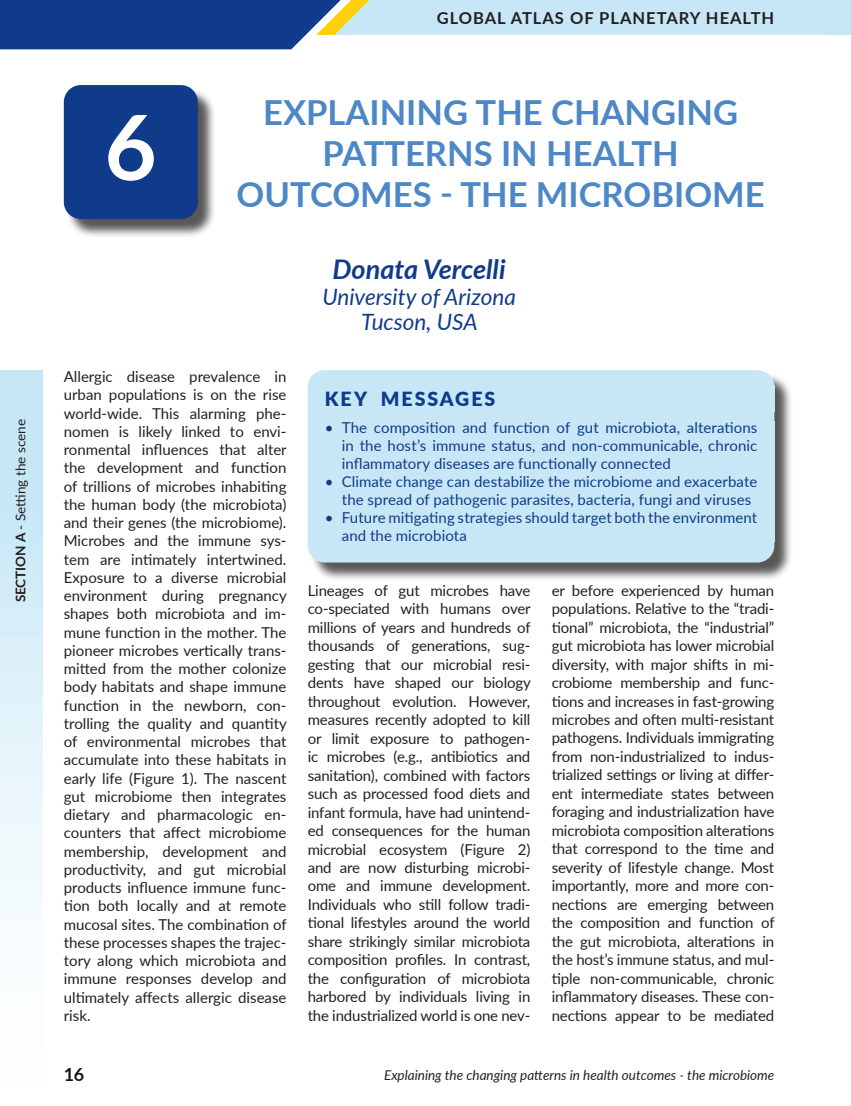
<style>
.page{position:relative;width:851px;height:1106px;background:#fff}
.page>*{position:absolute;margin:0;border:0;box-sizing:border-box;transform-origin:0 0}
.t1{font:700 90px "Lato";color:#fff}
.t2{font:700 34.5px/41.4px "Lato";color:#4d87c6;text-align:center}
.t3{font:italic 700 27px "Lato";color:#103b8a}
.t4{font:italic 22.5px/25.5px "Lato";color:#103b8a;text-align:center}
.t5{font:900 19.5px "Lato";letter-spacing:.1em;color:#103b8a}
.t6{font:700 18px "Lato";color:#171717}
.t7{font:700 16.5px "Lato";letter-spacing:.06em;color:#231f20}
.t8{font:15px/18.5px "Lato";letter-spacing:-.01em;color:#231f20;text-align:justify}
.t9{font:15px/18px "Lato";letter-spacing:.005em;color:#103b8a}
.t10{font:italic 13.5px "Lato";color:#231f20}
.t11{font:13.5px "Lato";color:#231f20}
.s1{font-weight:700}
</style>
<div class="page">
<svg style="left:0;top:0;width:850px;height:49px"></svg>
<div style="left:0;top:370px;width:43px;height:736px;background:linear-gradient(to bottom,#c0e4f5,#fff)"></div>
<div style="left:310px;top:372px;width:482px;height:209px;background:#231f20;opacity:.75"></div>
<div style="left:308px;top:370px;width:466px;height:192px;background:#c7e7f6;border-radius:17px"></div>
<div style="left:66px;top:87px;width:151px;height:151px;background:#231f20;opacity:.75"></div>
<div style="left:64px;top:85px;width:134px;height:134px;background:#103b8a;border-radius:17px"></div>
<h1 class="t1" style="left:104px;top:81px;width:54px">6</h1>
<p class="t7" style="left:436px;top:6px;width:339px">GLOBAL ATLAS OF PLANETARY HEALTH</p>
<h2 class="t2" style="left:236px;top:90px;width:529px">EXPLAINING THE CHANGING<br>PATTERNS IN HEALTH<br>OUTCOMES - THE MICROBIOME</h2>
<h3 class="t3" style="left:332px;top:249px;width:175px">Donata Vercelli</h3>
<h3 class="t4" style="left:322px;top:283px;width:195px">University of Arizona<br>Tucson, USA</h3>
<p class="t8" style="left:64px;top:367px;width:224px">Allergic disease prevalence in urban populations is on the rise world-wide. This alarming phe&shy;nomen is likely linked to envi&shy;ronmental influences that alter the development and function of trillions of microbes inhabiting the human body (the microbiota) and their genes (the microbiome).<br>Microbes and the immune sys&shy;tem are intimately intertwined.<br>Exposure to a diverse microbial environment during pregnancy shapes both microbiota and im&shy;mune function in the mother. The pioneer microbes vertically trans&shy;mitted from the mother colonize body habitats and shape immune function in the newborn, con&shy;trolling the quality and quantity of environmental microbes that accumulate into these habitats in early life (Figure 1). The nascent gut microbiome then integrates dietary and pharmacologic en&shy;counters that affect microbiome membership, development and productivity, and gut microbial products influence immune func&shy;tion both locally and at remote mucosal sites. The combination of these processes shapes the trajec&shy;tory along which microbiota and immune responses develop and ultimately affects allergic disease risk.</p>
<h3 class="t5" style="left:325px;top:384px;width:172px">KEY MESSAGES</h3>
<p class="t11" style="left:11px;top:602px;width:185px;rotate:-90deg"><span class="s1">SECTION A</span> - Setting the scene</p>
<p class="t9" style="left:342px;top:418px;width:417px;text-align:justify;text-indent:-17px">• The composition and function of gut microbiota, alterations in the host’s immune status, and non-communicable, chronic inflammatory diseases are functionally connected</p>
<p class="t9" style="left:342px;top:472px;width:417px;text-indent:-17px">• Climate change can destabilize the microbiome and exacerbate the spread of pathogenic parasites, bacteria, fungi and viruses</p>
<p class="t9" style="left:342px;top:508px;width:417px;text-indent:-17px">• Future mitigating strategies should target both the environment and the microbiota</p>
<p class="t8" style="left:308px;top:580px;width:224px">Lineages of gut microbes have co-speciated with humans over millions of years and hundreds of thousands of generations, sug&shy;gesting that our microbial resi&shy;dents have shaped our biology throughout evolution. However, measures recently adopted to kill or limit exposure to pathogen&shy;ic microbes (e.g., antibiotics and sanitation), combined with factors such as processed food diets and infant formula, have had unintend&shy;ed consequences for the human microbial ecosystem (Figure 2) and are now disturbing microbi&shy;ome and immune development.<br>Individuals who still follow tradi&shy;tional lifestyles around the world share strikingly similar microbiota composition profiles. In contrast, the configuration of microbiota harbored by individuals living in the industrialized world is one nev-</p>
<p class="t8" style="left:551px;top:580px;width:224px">er before experienced by human populations. Relative to the “tradi&shy;tional” microbiota, the “industrial” gut microbiota has lower microbial diversity, with major shifts in mi&shy;crobiome membership and func&shy;tions and increases in fast-growing microbes and often multi-resistant pathogens. Individuals immigrating from non-industrialized to indus&shy;trialized settings or living at differ&shy;ent intermediate states between foraging and industrialization have microbiota composition alterations that correspond to the time and severity of lifestyle change. Most importantly, more and more con&shy;nections are emerging between the composition and function of the gut microbiota, alterations in the host’s immune status, and mul&shy;tiple non-communicable, chronic inflammatory diseases. These con&shy;nections appear to be mediated</p>
<p class="t6" style="left:64px;top:1061px;width:22px">16</p>
<p class="t10" style="left:384px;top:1065px;width:391px">Explaining the changing patterns in health outcomes - the microbiome</p>
</div>
